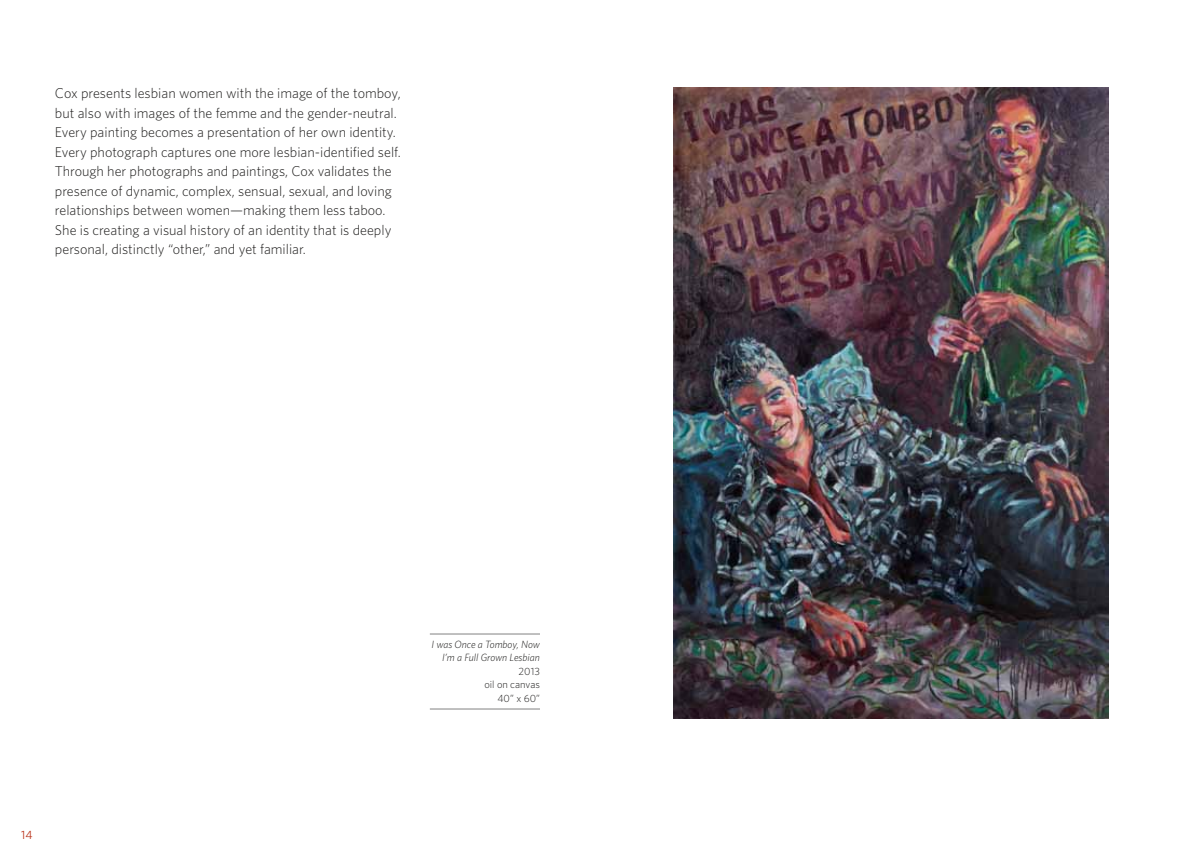
<style>
.page{position:relative;width:1188px;height:864px;background:#fff}
.page>*{position:absolute;margin:0;border:0;box-sizing:border-box;transform-origin:0 0}
.t1{font:300 14.25px/19.5px "Whitney";color:#1c1b1a}
.t2{font:12px "Whitney";color:#b93118}
.t3{font:italic 300 10.5px/13.5px "Whitney";color:#1c1b1a;text-align:right}
.t4{font:300 10.5px/13.5px "Whitney";color:#1c1b1a;text-align:right}
</style>
<div class="page">
<hr style="left:430px;top:634px;width:110px;height:1px;background:#818282">
<hr style="left:430px;top:709px;width:110px;height:1px;background:#818282">
<img style="left:673px;top:87px;width:436px;height:632px">
<p class="t1" style="left:55px;top:83px;width:348px">Cox presents lesbian women with the image of the tomboy, but also with images of the femme and the gender-neutral.<br>Every painting becomes a presentation of her own identity.<br>Every photograph captures one more lesbian-identified self.<br>Through her photographs and paintings, Cox validates the presence of dynamic, complex, sensual, sexual, and loving relationships between women—making them less taboo.<br>She is creating a visual history of an identity that is deeply personal, distinctly “other,” and yet familiar.</p>
<p class="t2" style="left:21px;top:827px;width:13px">14</p>
<p class="t3" style="left:431px;top:637px;width:110px">I was Once a Tomboy, Now<br>I’m a Full Grown Lesbian</p>
<p class="t4" style="left:484px;top:664px;width:57px">2013<br>oil on canvas<br>40” x 60”</p>
</div>
